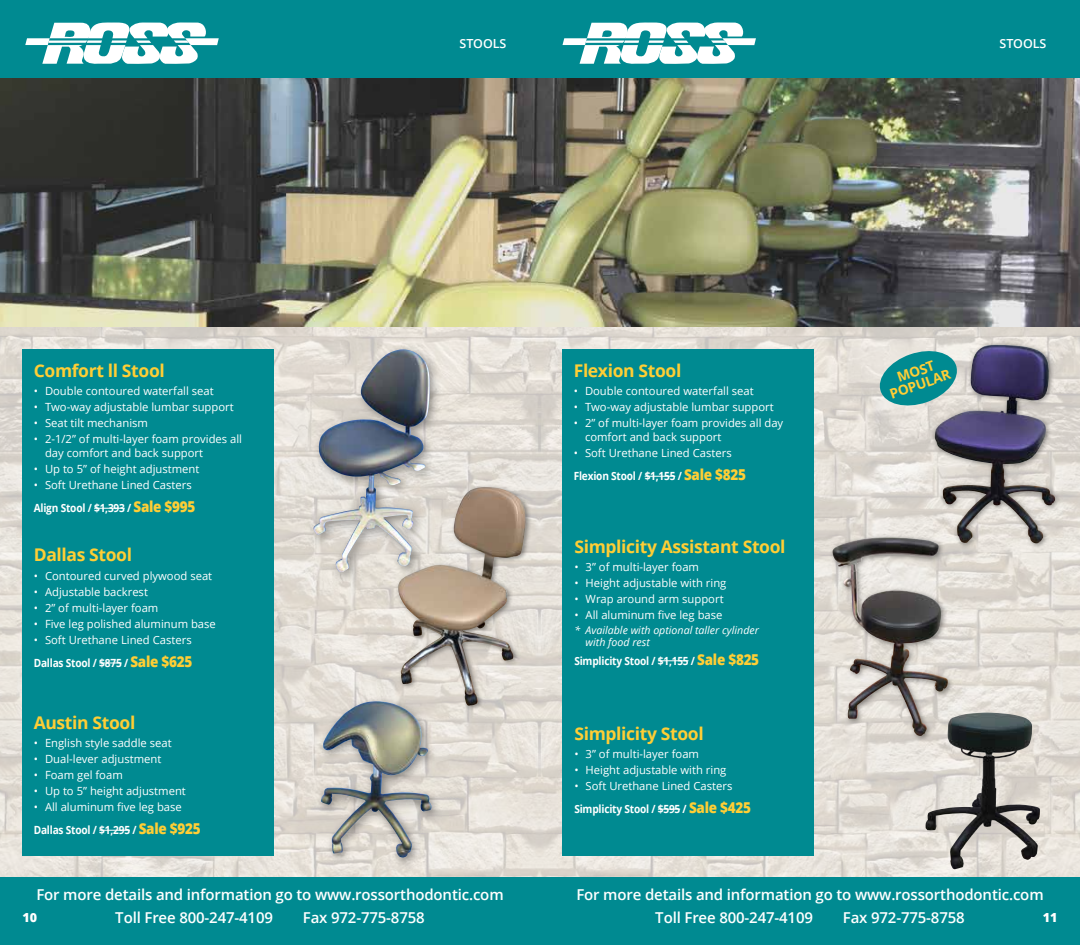
<style>
.page{position:relative;width:1080px;height:945px;background:#fff}
.page>*{position:absolute;margin:0;border:0;box-sizing:border-box;transform-origin:0 0}
.t1{font:700 17.5px "Open Sans";letter-spacing:-.02em;color:#ffce35}
.t2{font:600 15px/22.5px "Open Sans";letter-spacing:-.01em;color:#fff}
.t3{font:700 13.75px/13.2px "Open Sans";color:#ffce35;text-align:center}
.t4{font:600 12.5px "Open Sans";letter-spacing:-.01em;color:#fff}
.t5{font:800 12.5px "Open Sans";color:#fff}
.t6{font:11.25px/23px "Open Sans";color:#fff}
.t7{font:700 11.25px "Open Sans";letter-spacing:-.02em;color:#fff;scale:.9 1}
.t8{font:italic 10.62px/12.5px "Open Sans";color:#fff}
.s1{font-weight:700}
.s2{font-weight:800;font-size:15px;color:#ffce35}
</style>
<div class="page">
<div style="left:0;top:0;width:1080px;height:79px;background:#008a91"></div>
<svg style="left:563px;top:22px;width:193px;height:42px"></svg>
<svg style="left:25px;top:22px;width:194px;height:42px"></svg>
<img style="left:0;top:326px;width:1080px;height:552px">
<div style="left:562px;top:349px;width:252px;height:506px;background:#008a91"></div>
<div style="left:22px;top:349px;width:252px;height:506px;background:#008a91"></div>
<hr style="left:94px;top:508px;width:31px;height:1px;background:#fff">
<svg style="left:99px;top:663px;width:23px;height:1px"></svg>
<img style="left:0;top:79px;width:1080px;height:247px">
<hr style="left:99px;top:830px;width:31px;height:1px;background:#fff">
<div style="left:395px;top:484px;width:137px;height:228px;background:#000;opacity:.4"></div>
<img style="left:398px;top:487px;width:104px;height:219px">
<div style="left:308px;top:343px;width:134px;height:241px;background:#000;opacity:.4"></div>
<img style="left:313px;top:349px;width:98px;height:224px">
<div style="left:315px;top:695px;width:128px;height:174px;background:#000;opacity:.4"></div>
<img style="left:321px;top:701px;width:111px;height:157px">
<hr style="left:658px;top:661px;width:30px;height:1px;background:#fff">
<hr style="left:645px;top:476px;width:30px;height:1px;background:#fff">
<svg style="left:658px;top:809px;width:22px;height:1px"></svg>
<img style="left:925px;top:714px;width:115px;height:155px">
<div style="left:931px;top:341px;width:131px;height:209px;background:#000;opacity:.4"></div>
<img style="left:935px;top:345px;width:121px;height:200px">
<div style="left:829px;top:534px;width:125px;height:208px;background:#000;opacity:.4"></div>
<img style="left:832px;top:537px;width:108px;height:199px">
<svg style="left:876px;top:347px;width:85px;height:62px;background:#5dadaf"></svg>
<div style="left:0;top:878px;width:1080px;height:67px;background:#008a91"></div>
<h1 class="t1" style="left:34px;top:358px;width:133px">Comfort ll Stool</h1>
<p class="t6" style="left:34px;top:379px;width:182px">• Double contoured waterfall seat</p>
<p class="t6" style="left:34px;top:395px;width:202px">• Two-way adjustable lumbar support</p>
<p class="t6" style="left:34px;top:411px;width:116px">• Seat tilt mechanism</p>
<p class="t6" style="left:45px;top:432px;width:199px;line-height:13.8px;text-indent:-11px">• 2-1/2” of multi-layer foam provides all day comfort and back support</p>
<p class="t6" style="left:34px;top:457px;width:167px">• Up to 5” of height adjustment</p>
<p class="t6" style="left:34px;top:473px;width:163px">• Soft Urethane Lined Casters<br><span class="s1">Align Stool / $1,393 /</span> <span class="s2">Sale $995</span></p>
<h1 class="t1" style="left:34px;top:543px;width:100px">Dallas Stool</h1>
<p class="t6" style="left:34px;top:564px;width:180px">• Contoured curved plywood seat</p>
<p class="t6" style="left:34px;top:580px;width:116px">• Adjustable backrest</p>
<p class="t6" style="left:34px;top:596px;width:126px">• 2” of multi-layer foam</p>
<p class="t6" style="left:34px;top:612px;width:184px">• Five leg polished aluminum base</p>
<p class="t6" style="left:34px;top:628px;width:160px">• Soft Urethane Lined Casters<br><span class="s1">Dallas Stool / $875 /</span> <span class="s2">Sale $625</span></p>
<h1 class="t1" style="left:34px;top:710px;width:103px">Austin Stool</h1>
<p class="t6" style="left:34px;top:731px;width:139px">• English style saddle seat</p>
<p class="t6" style="left:34px;top:747px;width:129px">• Dual-lever adjustment</p>
<p class="t6" style="left:34px;top:763px;width:91px">• Foam gel foam</p>
<p class="t6" style="left:34px;top:779px;width:154px">• Up to 5” height adjustment</p>
<p class="t6" style="left:34px;top:795px;width:168px">• All aluminum five leg base<br><span class="s1">Dallas Stool / $1,295 /</span> <span class="s2">Sale $925</span></p>
<p class="t4" style="left:460px;top:35px;width:48px">STOOLS</p>
<p class="t4" style="left:1000px;top:35px;width:48px">STOOLS</p>
<h1 class="t1" style="left:574px;top:358px;width:109px">Flexion Stool</h1>
<p class="t6" style="left:574px;top:379px;width:182px">• Double contoured waterfall seat</p>
<p class="t6" style="left:574px;top:395px;width:202px">• Two-way adjustable lumbar support</p>
<p class="t6" style="left:585px;top:416px;width:200px;line-height:13.8px;text-indent:-11px">• 2” of multi-layer foam provides all day comfort and back support</p>
<p class="t6" style="left:574px;top:441px;width:174px">• Soft Urethane Lined Casters<br><span class="s1">Flexion Stool / $1,155 /</span> <span class="s2">Sale $825</span></p>
<h1 class="t1" style="left:574px;top:534px;width:213px">Simplicity Assistant Stool</h1>
<p class="t6" style="left:574px;top:555px;width:126px">• 3” of multi-layer foam</p>
<p class="t6" style="left:574px;top:571px;width:154px">• Height adjustable with ring</p>
<p class="t6" style="left:574px;top:587px;width:151px">• Wrap around arm support</p>
<p class="t6" style="left:574px;top:603px;width:150px">• All aluminum five leg base</p>
<p class="t8" style="left:586px;top:623px;width:175px;text-indent:-11px">* Available with optional taller cylinder with food rest</p>
<p class="t7" style="left:574px;top:653px;width:207px">Simplicity Stool / $1,155 / <span class="s2">Sale $825</span></p>
<h1 class="t1" style="left:574px;top:721px;width:131px">Simplicity Stool</h1>
<p class="t6" style="left:574px;top:742px;width:126px">• 3” of multi-layer foam</p>
<p class="t6" style="left:574px;top:758px;width:154px">• Height adjustable with ring</p>
<p class="t6" style="left:574px;top:774px;width:178px">• Soft Urethane Lined Casters<br><span class="s1">Simplicity Stool / $595 /</span> <span class="s2">Sale $425</span></p>
<p class="t3" style="left:884px;top:375px;width:65px;rotate:-19deg">MOST<br>POPULAR</p>
<h2 class="t2" style="left:115px;top:883px;width:390px;text-indent:-79px">For more details and information go to www.rossorthodontic.com<br>Toll Free 800-247-4109</h2>
<h2 class="t2" style="left:655px;top:883px;width:390px;text-indent:-79px">For more details and information go to www.rossorthodontic.com<br>Toll Free 800-247-4109</h2>
<h2 class="t2" style="left:303px;top:905px;width:123px">Fax 972-775-8758</h2>
<h2 class="t2" style="left:843px;top:905px;width:123px">Fax 972-775-8758</h2>
<p class="t5" style="left:22px;top:908px;width:16px">10</p>
<p class="t5" style="left:1043px;top:908px;width:16px">11</p>
</div>
